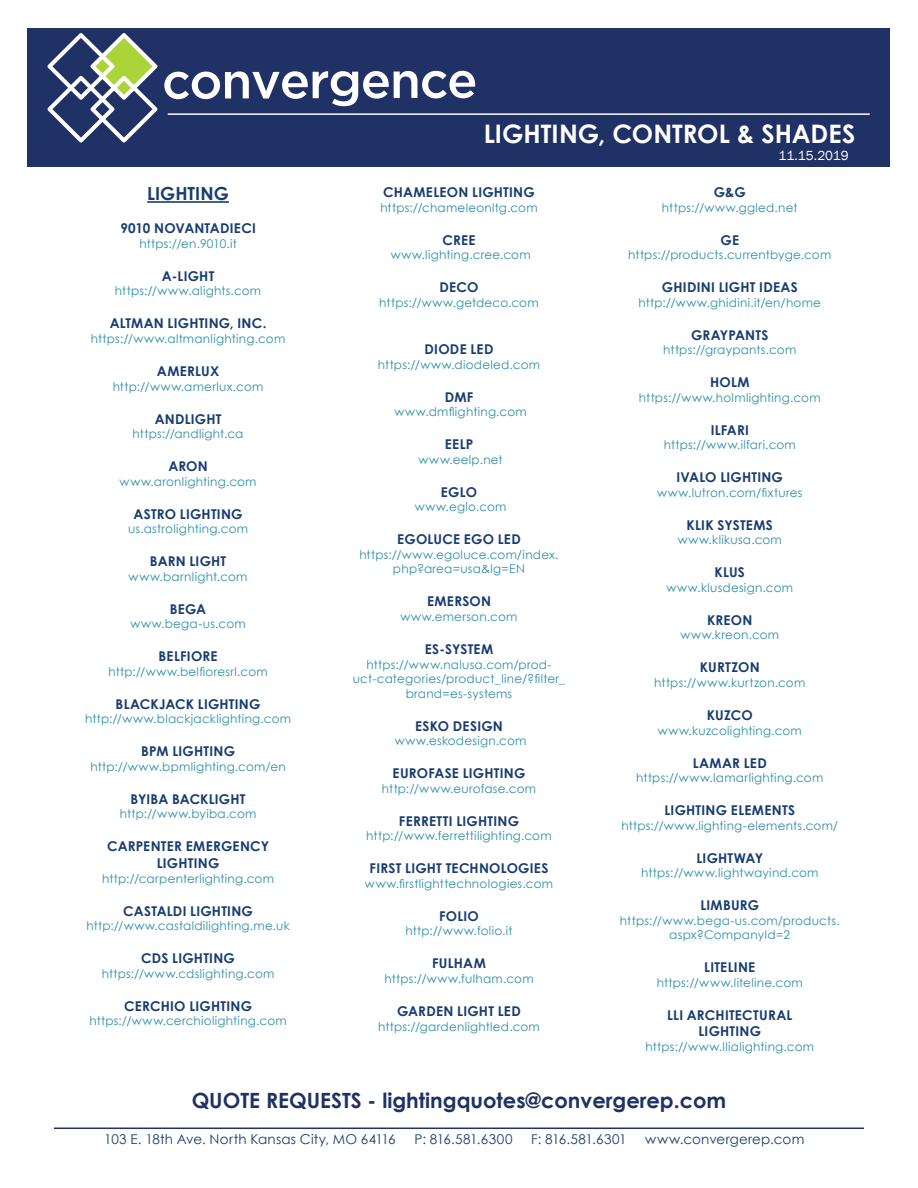
<style>
.page{position:relative;width:918px;height:1188px;background:#fff}
.page>*{position:absolute;margin:0;border:0;box-sizing:border-box;transform-origin:0 0}
.t1{font:700 25.5px "Century Gothic";color:#fff}
.Heading{font:700 21px "Century Gothic";color:#203165}
.lighting-body_header{font:700 18px "Century Gothic";color:#193d71}
.lightingcompany{font:700 13.5px/16.5px "Century Gothic";letter-spacing:.015em;color:#193d71;text-align:center}
.t2{font:13.5px "Century Gothic";letter-spacing:.015em;color:#193d71}
.t3{font:13.5px "Century Gothic";letter-spacing:-.035em;color:#193d71}
.date{font:13.5px "Franklin Gothic";color:#fff}
.lightingcompany-2{font:700 13.5px "Century Gothic";letter-spacing:.035em;color:#193d71}
.hyperlinks{font:12px/14.5px "Century Gothic";letter-spacing:.02em;color:#2d8ea8;text-align:center}
</style>
<div class="page">
<hr style="left:147px;top:201px;width:82px;height:2px;background:#193d71">
<div style="left:28px;top:28px;width:862px;height:138px;background:#203165"></div>
<hr style="left:168px;top:113px;width:702px;height:2px;background:#fff">
<svg style="left:164px;top:71px;width:311px;height:35px"></svg>
<svg style="left:47px;top:33px;width:110px;height:110px"></svg>
<hr style="left:54px;top:1128px;width:810px;height:1px;background:#203165">
<h1 class="t1" style="left:484px;top:117px;width:373px">LIGHTING, CONTROL &amp; SHADES</h1>
<p class="date" style="left:779px;top:147px;width:72px">11.15.2019</p>
<p class="lightingcompany" style="left:714px;top:184px;width:33px">G&amp;G</p>
<p class="hyperlinks" style="left:662px;top:200px;width:137px">https://www.ggled.net</p>
<p class="lightingcompany" style="left:721px;top:231px;width:20px">GE</p>
<p class="hyperlinks" style="left:628px;top:247px;width:205px">https://products.currentbyge.com</p>
<p class="lightingcompany" style="left:662px;top:279px;width:137px">GHIDINI LIGHT IDEAS</p>
<p class="hyperlinks" style="left:639px;top:295px;width:184px">http://www.ghidini.it/en/home</p>
<p class="lightingcompany" style="left:691px;top:326px;width:79px">GRAYPANTS</p>
<p class="hyperlinks" style="left:663px;top:342px;width:135px">https://graypants.com</p>
<p class="lightingcompany" style="left:710px;top:374px;width:41px">HOLM</p>
<p class="hyperlinks" style="left:639px;top:390px;width:183px">https://www.holmlighting.com</p>
<p class="lightingcompany" style="left:711px;top:421px;width:40px">ILFARI</p>
<p class="hyperlinks" style="left:664px;top:437px;width:134px">https://www.ilfari.com</p>
<p class="lightingcompany" style="left:677px;top:469px;width:108px">IVALO LIGHTING</p>
<p class="hyperlinks" style="left:657px;top:485px;width:147px">www.lutron.com/fixtures</p>
<p class="lightingcompany" style="left:687px;top:516px;width:88px">KLIK SYSTEMS</p>
<p class="hyperlinks" style="left:678px;top:533px;width:106px">www.klikusa.com</p>
<p class="lightingcompany" style="left:715px;top:564px;width:32px">KLUS</p>
<p class="hyperlinks" style="left:667px;top:580px;width:128px">www.klusdesign.com</p>
<p class="lightingcompany" style="left:707px;top:611px;width:47px">KREON</p>
<p class="hyperlinks" style="left:680px;top:628px;width:100px">www.kreon.com</p>
<p class="lightingcompany" style="left:700px;top:659px;width:61px">KURTZON</p>
<p class="hyperlinks" style="left:654px;top:675px;width:153px">https://www.kurtzon.com</p>
<p class="lightingcompany" style="left:707px;top:707px;width:47px">KUZCO</p>
<p class="hyperlinks" style="left:658px;top:723px;width:146px">www.kuzcolighting.com</p>
<p class="lightingcompany-2" style="left:693px;top:754px;width:76px">LAMAR LED</p>
<p class="hyperlinks" style="left:636px;top:770px;width:189px">https://www.lamarlighting.com</p>
<p class="lightingcompany" style="left:665px;top:802px;width:132px">LIGHTING ELEMENTS</p>
<p class="hyperlinks" style="left:621px;top:818px;width:218px">https://www.lighting-elements.com/</p>
<p class="lightingcompany" style="left:697px;top:849px;width:68px">LIGHTWAY</p>
<p class="hyperlinks" style="left:641px;top:865px;width:179px">https://www.lightwayind.com</p>
<p class="lightingcompany" style="left:700px;top:897px;width:60px">LIMBURG</p>
<p class="hyperlinks" style="left:620px;top:913px;width:221px">https://www.bega-us.com/products. aspx?CompanyId=2</p>
<p class="lightingcompany" style="left:704px;top:959px;width:52px">LITELINE</p>
<p class="hyperlinks" style="left:657px;top:975px;width:147px">https://www.liteline.com</p>
<p class="lightingcompany" style="left:667px;top:1006px;width:127px">LLI ARCHITECTURAL<br>LIGHTING</p>
<p class="hyperlinks" style="left:646px;top:1039px;width:170px">https://www.llialighting.com</p>
<p class="Heading" style="left:192px;top:1087px;width:536px">QUOTE REQUESTS - lightingquotes@convergerep.com</p>
<p class="lightingcompany" style="left:383px;top:184px;width:153px">CHAMELEON LIGHTING</p>
<p class="hyperlinks" style="left:380px;top:200px;width:159px">https://chameleonltg.com</p>
<p class="lightingcompany" style="left:442px;top:231px;width:35px">CREE</p>
<p class="hyperlinks" style="left:391px;top:247px;width:141px">www.lighting.cree.com</p>
<p class="lightingcompany" style="left:440px;top:279px;width:40px">DECO</p>
<p class="hyperlinks" style="left:379px;top:295px;width:161px">https://www.getdeco.com</p>
<p class="lightingcompany" style="left:425px;top:341px;width:70px">DIODE LED</p>
<p class="hyperlinks" style="left:378px;top:357px;width:164px">https://www.diodeled.com</p>
<p class="lightingcompany" style="left:445px;top:388px;width:30px">DMF</p>
<p class="hyperlinks" style="left:395px;top:404px;width:134px">www.dmflighting.com</p>
<p class="lightingcompany" style="left:445px;top:436px;width:30px">EELP</p>
<p class="hyperlinks" style="left:419px;top:452px;width:86px">www.eelp.net</p>
<p class="lightingcompany" style="left:441px;top:483px;width:38px">EGLO</p>
<p class="hyperlinks" style="left:415px;top:500px;width:93px">www.eglo.com</p>
<p class="lightingcompany" style="left:397px;top:531px;width:125px">EGOLUCE EGO LED</p>
<p class="hyperlinks" style="left:359px;top:547px;width:201px">https://www.egoluce.com/index. php?area=usa&amp;lg=EN</p>
<p class="lightingcompany" style="left:427px;top:593px;width:66px">EMERSON</p>
<p class="hyperlinks" style="left:401px;top:609px;width:118px">www.emerson.com</p>
<p class="lightingcompany" style="left:425px;top:641px;width:70px">ES-SYSTEM</p>
<p class="hyperlinks" style="left:353px;top:657px;width:214px">https://www.nalusa.com/prod&shy;uct-categories/product_line/?filter_ brand=es-systems</p>
<p class="lightingcompany" style="left:415px;top:717px;width:89px">ESKO DESIGN</p>
<p class="hyperlinks" style="left:395px;top:733px;width:133px">www.eskodesign.com</p>
<p class="lightingcompany" style="left:393px;top:765px;width:134px">EUROFASE LIGHTING</p>
<p class="hyperlinks" style="left:382px;top:781px;width:156px">http://www.eurofase.com</p>
<p class="lightingcompany" style="left:399px;top:812px;width:122px">FERRETTI LIGHTING</p>
<p class="hyperlinks" style="left:366px;top:829px;width:187px">http://www.ferrettilighting.com</p>
<p class="lightingcompany" style="left:370px;top:860px;width:180px">FIRST LIGHT TECHNOLOGIES</p>
<p class="hyperlinks" style="left:365px;top:876px;width:190px">www.firstlighttechnologies.com</p>
<p class="lightingcompany" style="left:439px;top:907px;width:41px">FOLIO</p>
<p class="hyperlinks" style="left:405px;top:924px;width:109px">http://www.folio.it</p>
<p class="lightingcompany" style="left:432px;top:955px;width:55px">FULHAM</p>
<p class="hyperlinks" style="left:384px;top:971px;width:151px">https://www.fulham.com</p>
<p class="lightingcompany" style="left:397px;top:1003px;width:125px">GARDEN LIGHT LED</p>
<p class="hyperlinks" style="left:378px;top:1019px;width:163px">https://gardenlightled.com</p>
<p class="lighting-body_header" style="left:147px;top:182px;width:83px">LIGHTING</p>
<p class="lightingcompany" style="left:120px;top:220px;width:137px">9010 NOVANTADIECI</p>
<p class="hyperlinks" style="left:139px;top:236px;width:99px">https://en.9010.it</p>
<p class="lightingcompany" style="left:162px;top:267px;width:54px">A-LIGHT</p>
<p class="hyperlinks" style="left:115px;top:284px;width:148px">https://www.alights.com</p>
<p class="lightingcompany" style="left:110px;top:315px;width:158px">ALTMAN LIGHTING, INC.</p>
<p class="hyperlinks" style="left:91px;top:331px;width:196px">https://www.altmanlighting.com</p>
<p class="lightingcompany" style="left:157px;top:363px;width:64px">AMERLUX</p>
<p class="hyperlinks" style="left:113px;top:379px;width:152px">http://www.amerlux.com</p>
<p class="lightingcompany" style="left:155px;top:410px;width:68px">ANDLIGHT</p>
<p class="hyperlinks" style="left:133px;top:426px;width:112px">https://andlight.ca</p>
<p class="lightingcompany" style="left:168px;top:458px;width:41px">ARON</p>
<p class="hyperlinks" style="left:120px;top:474px;width:138px">www.aronlighting.com</p>
<p class="lightingcompany" style="left:134px;top:505px;width:110px">ASTRO LIGHTING</p>
<p class="hyperlinks" style="left:128px;top:521px;width:122px">us.astrolighting.com</p>
<p class="lightingcompany" style="left:150px;top:553px;width:78px">BARN LIGHT</p>
<p class="hyperlinks" style="left:129px;top:569px;width:120px">www.barnlight.com</p>
<p class="lightingcompany" style="left:170px;top:600px;width:38px">BEGA</p>
<p class="hyperlinks" style="left:130px;top:617px;width:117px">www.bega-us.com</p>
<p class="lightingcompany" style="left:159px;top:648px;width:61px">BELFIORE</p>
<p class="hyperlinks" style="left:108px;top:664px;width:161px">http://www.belfioresrl.com</p>
<p class="lightingcompany" style="left:116px;top:695px;width:146px">BLACKJACK LIGHTING</p>
<p class="hyperlinks" style="left:85px;top:712px;width:207px">http://www.blackjacklighting.com</p>
<p class="lightingcompany" style="left:141px;top:743px;width:95px">BPM LIGHTING</p>
<p class="hyperlinks" style="left:90px;top:759px;width:197px">http://www.bpmlighting.com/en</p>
<p class="lightingcompany" style="left:131px;top:790px;width:116px">BYIBA BACKLIGHT</p>
<p class="hyperlinks" style="left:120px;top:807px;width:138px">http://www.byiba.com</p>
<p class="lightingcompany" style="left:107px;top:838px;width:164px">CARPENTER EMERGENCY<br>LIGHTING</p>
<p class="hyperlinks" style="left:102px;top:871px;width:173px">http://carpenterlighting.com</p>
<p class="lightingcompany" style="left:123px;top:902px;width:131px">CASTALDI LIGHTING</p>
<p class="hyperlinks" style="left:86px;top:918px;width:205px">http://www.castaldilighting.me.uk</p>
<p class="lightingcompany" style="left:141px;top:950px;width:95px">CDS LIGHTING</p>
<p class="hyperlinks" style="left:102px;top:966px;width:174px">https://www.cdslighting.com</p>
<p class="lightingcompany" style="left:124px;top:997px;width:129px">CERCHIO LIGHTING</p>
<p class="hyperlinks" style="left:89px;top:1013px;width:199px">https://www.cerchiolighting.com</p>
<p class="t2" style="left:104px;top:1131px;width:293px">103 E. 18th Ave. North Kansas City, MO 64116</p>
<p class="t2" style="left:414px;top:1131px;width:100px">P: 816.581.6300</p>
<p class="t3" style="left:531px;top:1131px;width:97px">F: 816.581.6301</p>
<p class="t2" style="left:645px;top:1131px;width:161px">www.convergerep.com</p>
</div>
